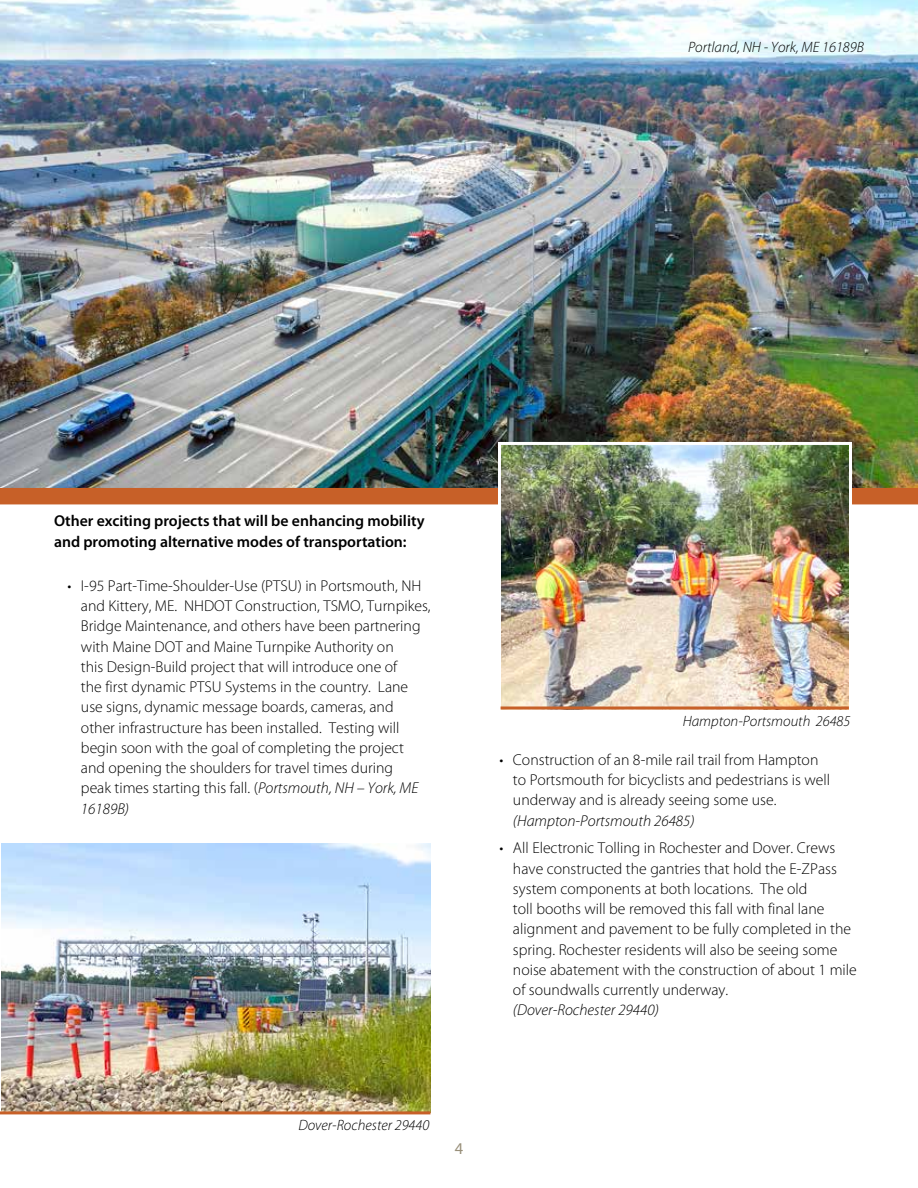
<style>
.page{position:relative;width:918px;height:1188px;background:#fff}
.page>*{position:absolute;margin:0;border:0;box-sizing:border-box;transform-origin:0 0}
.t1{font:16.5px "Myriad Pro";color:#988f79}
.t2{font:300 15.75px/20.2px "Myriad Pro";color:#000}
.t3{font:600 15.75px/20.2px "Myriad Pro";color:#000}
.t4{font:italic 300 15.75px "Myriad Pro";color:#000}
.t5{font:italic 300 15px "Myriad Pro";color:#000}
.s1{font-style:italic}
</style>
<div class="page">
<img style="left:0;top:0;width:918px;height:488px">
<div style="left:0;top:488px;width:918px;height:16px;background:#c76028"></div>
<img style="left:502px;top:446px;width:346px;height:260px">
<div style="left:498px;top:442px;width:354px;height:272px;border:3px solid #fff"></div>
<img style="left:2px;top:844px;width:428px;height:267px">
<hr style="left:0;top:1111px;width:430px;height:3px;background:#c76028">
<svg style="left:501px;top:706px;width:348px;height:4px"></svg>
<p class="t5" style="left:688px;top:38px;width:177px">Portland, NH - York, ME 16189B</p>
<p class="t3" style="left:54px;top:511px;width:372px">Other exciting projects that will be enhancing mobility and promoting alternative modes of transportation:</p>
<p class="t2" style="left:81px;top:575px;width:351px;text-indent:-13px">• I-95 Part-Time-Shoulder-Use (PTSU) in Portsmouth, NH and Kittery, ME. NHDOT Construction, TSMO, Turnpikes, Bridge Maintenance, and others have been partnering with Maine DOT and Maine Turnpike Authority on<br>this Design-Build project that will introduce one of<br>the first dynamic PTSU Systems in the country. Lane use signs, dynamic message boards, cameras, and other infrastructure has been installed. Testing will begin soon with the goal of completing the project and opening the shoulders for travel times during<br>peak times starting this fall. (<span class="s1">Portsmouth, NH – York, ME 16189B)</span></p>
<p class="t5" style="left:683px;top:712px;width:169px">Hampton-Portsmouth 26485</p>
<p class="t2" style="left:513px;top:749px;width:319px;text-indent:-13px">• Construction of an 8-mile rail trail from Hampton to Portsmouth for bicyclists and pedestrians is well underway and is already seeing some use.</p>
<p class="t4" style="left:513px;top:811px;width:183px">(Hampton-Portsmouth 26485)</p>
<p class="t2" style="left:513px;top:838px;width:345px;text-indent:-13px">• All Electronic Tolling in Rochester and Dover. Crews have constructed the gantries that hold the E-ZPass system components at both locations. The old<br>toll booths will be removed this fall with final lane alignment and pavement to be fully completed in the spring. Rochester residents will also be seeing some noise abatement with the construction of about 1 mile of soundwalls currently underway.</p>
<p class="t4" style="left:513px;top:1001px;width:147px">(Dover-Rochester 29440)</p>
<p class="t5" style="left:298px;top:1116px;width:132px">Dover-Rochester 29440</p>
<p class="t1" style="left:455px;top:1138px;width:10px">4</p>
</div>
